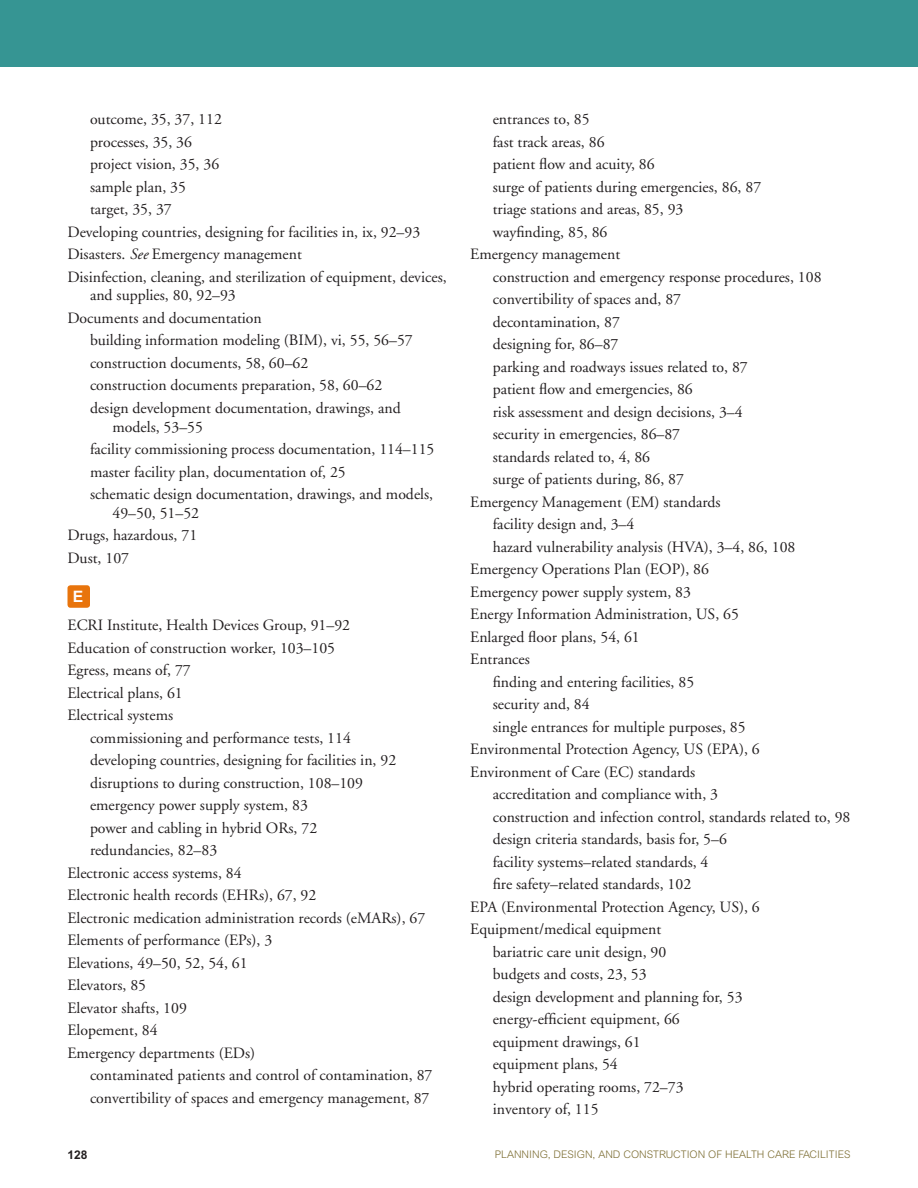
<style>
.page{position:relative;width:918px;height:1188px;background:#fff}
.page>*{position:absolute;margin:0;border:0;box-sizing:border-box;transform-origin:0 0}
.index_text_-_INDENT{font:15.75px/18.8px "Adobe Garamond";color:#231f20}
.index_text{font:15.75px/18.8px "Adobe Garamond";color:#231f20}
.t1{font:700 15.75px "Arial MT Std";color:#fff}
.t2{font:700 12px "Arial MT Std";color:#231f20}
.t3{font:300 10.5px "Arial MT Std";color:#7e6f35}
.s1{font-style:italic}
</style>
<div class="page">
<div style="left:0;top:0;width:918px;height:68px;background:#369593"></div>
<div style="left:68px;top:585px;width:22px;height:23px;background:#e8740c;border-radius:3px"></div>
<p class="index_text_-_INDENT" style="left:90px;top:110px;width:133px">outcome, 35, 37, 112</p>
<p class="index_text_-_INDENT" style="left:90px;top:133px;width:104px">processes, 35, 36</p>
<p class="index_text_-_INDENT" style="left:90px;top:155px;width:131px">project vision, 35, 36</p>
<p class="index_text_-_INDENT" style="left:90px;top:178px;width:98px">sample plan, 35</p>
<p class="index_text_-_INDENT" style="left:90px;top:200px;width:83px">target, 35, 37</p>
<p class="index_text" style="left:67px;top:223px;width:354px">Developing countries, designing for facilities in, ix, 92–93</p>
<p class="index_text" style="left:67px;top:245px;width:236px">Disasters. <span class="s1">See</span> Emergency management</p>
<p class="index_text" style="left:90px;top:268px;width:358px;text-indent:-23px">Disinfection, cleaning, and sterilization of equipment, devices, and supplies, 80, 92–93</p>
<p class="index_text" style="left:67px;top:309px;width:196px">Documents and documentation</p>
<p class="index_text_-_INDENT" style="left:90px;top:331px;width:324px">building information modeling (BIM), vi, 55, 56–57</p>
<p class="index_text_-_INDENT" style="left:90px;top:354px;width:220px">construction documents, 58, 60–62</p>
<p class="index_text_-_INDENT" style="left:90px;top:376px;width:294px">construction documents preparation, 58, 60–62</p>
<p class="index_text_-_INDENT" style="left:113px;top:399px;width:290px;text-indent:-23px">design development documentation, drawings, and models, 53–55</p>
<p class="index_text_-_INDENT" style="left:90px;top:440px;width:346px">facility commissioning process documentation, 114–115</p>
<p class="index_text_-_INDENT" style="left:90px;top:463px;width:257px">master facility plan, documentation of, 25</p>
<p class="index_text_-_INDENT" style="left:113px;top:485px;width:322px;text-indent:-23px">schematic design documentation, drawings, and models,<br>49–50, 51–52</p>
<p class="index_text" style="left:68px;top:526px;width:131px">Drugs, hazardous, 71</p>
<p class="index_text" style="left:68px;top:549px;width:63px">Dust, 107</p>
<p class="t1" style="left:73px;top:587px;width:12px">E</p>
<p class="index_text" style="left:68px;top:616px;width:284px">ECRI Institute, Health Devices Group, 91–92</p>
<p class="index_text" style="left:68px;top:639px;width:269px">Education of construction worker, 103–105</p>
<p class="index_text" style="left:68px;top:661px;width:125px">Egress, means of, 77</p>
<p class="index_text" style="left:68px;top:684px;width:117px">Electrical plans, 61</p>
<p class="index_text" style="left:68px;top:706px;width:107px">Electrical systems</p>
<p class="index_text_-_INDENT" style="left:90px;top:729px;width:262px">commissioning and performance tests, 114</p>
<p class="index_text_-_INDENT" style="left:90px;top:751px;width:308px">developing countries, designing for facilities in, 92</p>
<p class="index_text_-_INDENT" style="left:90px;top:774px;width:275px">disruptions to during construction, 108–109</p>
<p class="index_text_-_INDENT" style="left:90px;top:796px;width:219px">emergency power supply system, 83</p>
<p class="index_text_-_INDENT" style="left:90px;top:819px;width:229px">power and cabling in hybrid ORs, 72</p>
<p class="index_text_-_INDENT" style="left:90px;top:841px;width:129px">redundancies, 82–83</p>
<p class="index_text" style="left:68px;top:864px;width:176px">Electronic access systems, 84</p>
<p class="index_text" style="left:68px;top:886px;width:250px">Electronic health records (EHRs), 67, 92</p>
<p class="index_text" style="left:68px;top:909px;width:359px">Electronic medication administration records (eMARs), 67</p>
<p class="index_text" style="left:68px;top:931px;width:206px">Elements of performance (EPs), 3</p>
<p class="index_text" style="left:68px;top:954px;width:182px">Elevations, 49–50, 52, 54, 61</p>
<p class="index_text" style="left:68px;top:976px;width:80px">Elevators, 85</p>
<p class="index_text" style="left:68px;top:999px;width:121px">Elevator shafts, 109</p>
<p class="index_text" style="left:68px;top:1021px;width:92px">Elopement, 84</p>
<p class="index_text" style="left:68px;top:1044px;width:189px">Emergency departments (EDs)</p>
<p class="index_text_-_INDENT" style="left:90px;top:1066px;width:344px">contaminated patients and control of contamination, 87</p>
<p class="index_text_-_INDENT" style="left:90px;top:1089px;width:341px">convertibility of spaces and emergency management, 87</p>
<p class="index_text_-_INDENT" style="left:493px;top:110px;width:98px">entrances to, 85</p>
<p class="index_text_-_INDENT" style="left:493px;top:133px;width:113px">fast track areas, 86</p>
<p class="index_text_-_INDENT" style="left:493px;top:155px;width:163px">patient flow and acuity, 86</p>
<p class="index_text_-_INDENT" style="left:493px;top:178px;width:270px">surge of patients during emergencies, 86, 87</p>
<p class="index_text_-_INDENT" style="left:493px;top:200px;width:192px">triage stations and areas, 85, 93</p>
<p class="index_text_-_INDENT" style="left:493px;top:223px;width:116px">wayfinding, 85, 86</p>
<p class="index_text" style="left:470px;top:245px;width:152px">Emergency management</p>
<p class="index_text_-_INDENT" style="left:493px;top:268px;width:330px">construction and emergency response procedures, 108</p>
<p class="index_text_-_INDENT" style="left:493px;top:290px;width:190px">convertibility of spaces and, 87</p>
<p class="index_text_-_INDENT" style="left:493px;top:313px;width:129px">decontamination, 87</p>
<p class="index_text_-_INDENT" style="left:493px;top:335px;width:127px">designing for, 86–87</p>
<p class="index_text_-_INDENT" style="left:493px;top:358px;width:257px">parking and roadways issues related to, 87</p>
<p class="index_text_-_INDENT" style="left:493px;top:380px;width:202px">patient flow and emergencies, 86</p>
<p class="index_text_-_INDENT" style="left:493px;top:403px;width:251px">risk assessment and design decisions, 3–4</p>
<p class="index_text_-_INDENT" style="left:493px;top:425px;width:189px">security in emergencies, 86–87</p>
<p class="index_text_-_INDENT" style="left:493px;top:448px;width:159px">standards related to, 4, 86</p>
<p class="index_text_-_INDENT" style="left:493px;top:470px;width:193px">surge of patients during, 86, 87</p>
<p class="index_text" style="left:470px;top:493px;width:252px">Emergency Management (EM) standards</p>
<p class="index_text_-_INDENT" style="left:493px;top:515px;width:143px">facility design and, 3–4</p>
<p class="index_text_-_INDENT" style="left:493px;top:538px;width:304px">hazard vulnerability analysis (HVA), 3–4, 86, 108</p>
<p class="index_text" style="left:470px;top:560px;width:240px">Emergency Operations Plan (EOP), 86</p>
<p class="index_text" style="left:470px;top:583px;width:222px">Emergency power supply system, 83</p>
<p class="index_text" style="left:470px;top:605px;width:270px">Energy Information Administration, US, 65</p>
<p class="index_text" style="left:470px;top:628px;width:171px">Enlarged floor plans, 54, 61</p>
<p class="index_text" style="left:470px;top:650px;width:61px">Entrances</p>
<p class="index_text_-_INDENT" style="left:493px;top:673px;width:203px">finding and entering facilities, 85</p>
<p class="index_text_-_INDENT" style="left:493px;top:695px;width:98px">security and, 84</p>
<p class="index_text_-_INDENT" style="left:493px;top:718px;width:254px">single entrances for multiple purposes, 85</p>
<p class="index_text" style="left:470px;top:740px;width:291px">Environmental Protection Agency, US (EPA), 6</p>
<p class="index_text" style="left:470px;top:763px;width:226px">Environment of Care (EC) standards</p>
<p class="index_text_-_INDENT" style="left:493px;top:785px;width:227px">accreditation and compliance with, 3</p>
<p class="index_text_-_INDENT" style="left:493px;top:808px;width:359px">construction and infection control, standards related to, 98</p>
<p class="index_text_-_INDENT" style="left:493px;top:830px;width:236px">design criteria standards, basis for, 5–6</p>
<p class="index_text_-_INDENT" style="left:493px;top:853px;width:217px">facility systems–related standards, 4</p>
<p class="index_text_-_INDENT" style="left:493px;top:875px;width:200px">fire safety–related standards, 102</p>
<p class="index_text" style="left:470px;top:898px;width:291px">EPA (Environmental Protection Agency, US), 6</p>
<p class="index_text" style="left:470px;top:920px;width:193px">Equipment/medical equipment</p>
<p class="index_text_-_INDENT" style="left:493px;top:943px;width:175px">bariatric care unit design, 90</p>
<p class="index_text_-_INDENT" style="left:493px;top:965px;width:155px">budgets and costs, 23, 53</p>
<p class="index_text_-_INDENT" style="left:493px;top:988px;width:251px">design development and planning for, 53</p>
<p class="index_text_-_INDENT" style="left:493px;top:1010px;width:189px">energy-efficient equipment, 66</p>
<p class="index_text_-_INDENT" style="left:493px;top:1033px;width:149px">equipment drawings, 61</p>
<p class="index_text_-_INDENT" style="left:493px;top:1055px;width:127px">equipment plans, 54</p>
<p class="index_text_-_INDENT" style="left:493px;top:1078px;width:192px">hybrid operating rooms, 72–73</p>
<p class="index_text_-_INDENT" style="left:493px;top:1100px;width:107px">inventory of, 115</p>
<p class="t2" style="left:68px;top:1147px;width:22px">128</p>
<p class="t3" style="left:495px;top:1148px;width:357px">PLANNING, DESIGN, AND CONSTRUCTION OF HEALTH CARE FACILITIES</p>
</div>
